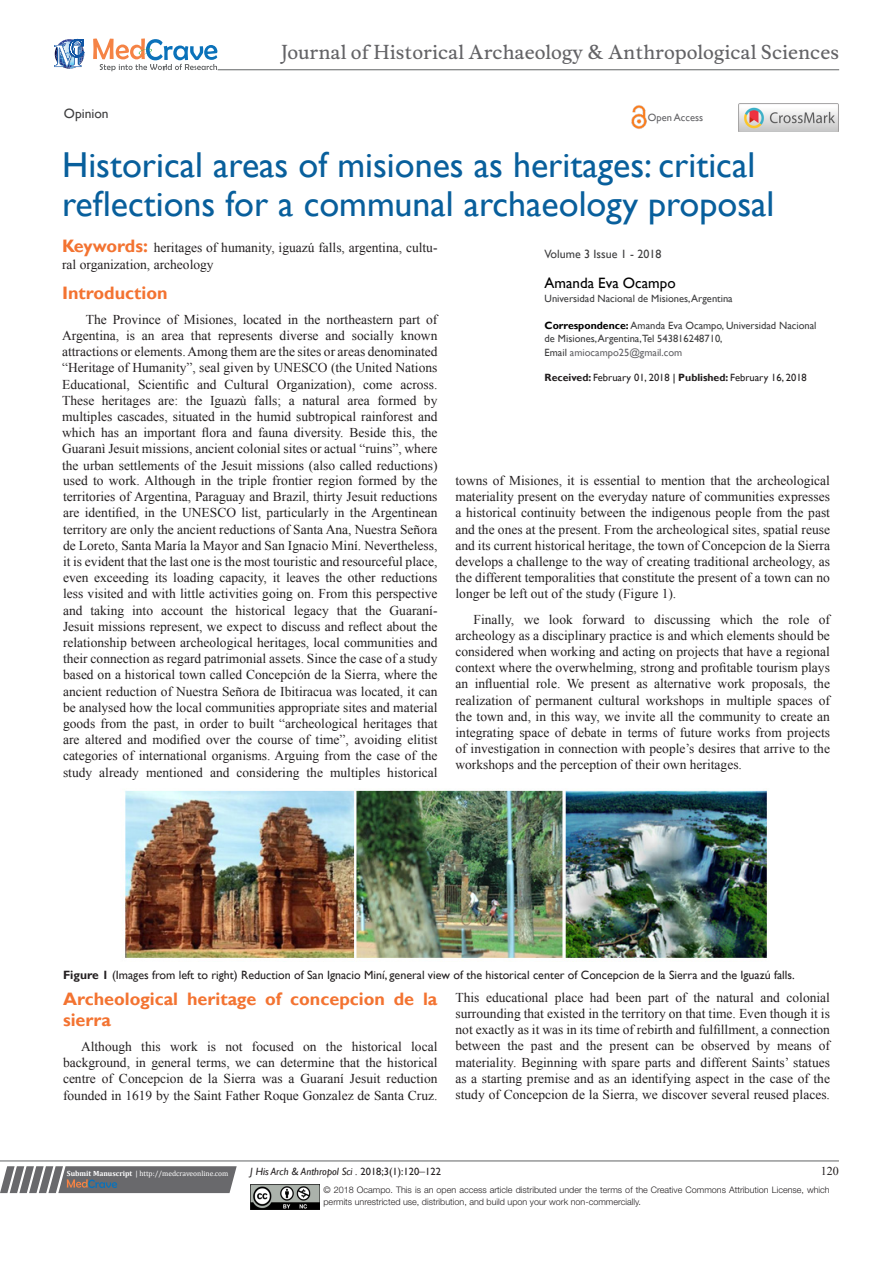
<style>
.page{position:relative;width:893px;height:1263px;background:#fff}
.page>*{position:absolute;margin:0;border:0;box-sizing:border-box;transform-origin:0 0}
.t1{font:36px/39px "Gill Sans";color:#085f9c}
.t2{font:18.6px "Musee";color:#636366}
.List_Paragraph{font:700 18px/21px "Gill Sans";color:#f37331}
.t3{font:15px "Gill Sans";color:#000}
.List_Paragraph-2{font:13.5px/16.2px "Times New Roman";color:#231f20;text-align:justify}
.t4{font:13.5px "Gill Sans";color:#3e3e3f}
.t5{font:12px "Gill Sans";color:#231f20}
.t6{font:12px "Gill Sans";color:#3e3e3f}
.t7{font:12px "Times New Roman";color:#231f20}
.t8{font:10.5px/13.5px "Gill Sans";color:#3e3e3f}
.t9{font:10.5px "Gill Sans";color:#231f20}
.t10{font:italic 10.5px "Gill Sans";color:#231f20}
.t11{font:10.5px "Gill Sans";color:#636366}
.t12{font:300 9px/12px "Helvetica Neue LT Std";color:#231f20}
.t13{font:7.5px "Cambria";color:#fff}
.s1{font-weight:700;color:#000}
.s2{color:#3e3e3f}
.s3{font-weight:700}
.s4{color:#000}
.s5{font-family:"Gill Sans";font-weight:700;font-size:18px;color:#f37331}
.s6{font-style:normal}
.s7{font-family:"Times New Roman";font-style:normal;font-size:12px}
</style>
<div class="page">
<svg style="left:0;top:1166px;width:237px;height:27px;background:#78787a"></svg>
<hr style="left:0;top:1161px;width:839px;height:1px;background:#626465">
<img style="left:250px;top:1185px;width:69px;height:24px">
<svg style="left:54px;top:39px;width:30px;height:30px"></svg>
<svg style="left:93px;top:38px;width:124px;height:33px"></svg>
<hr style="left:218px;top:70px;width:621px;height:1px;background:#626465">
<img style="left:631px;top:105px;width:16px;height:24px">
<img style="left:739px;top:104px;width:99px;height:28px">
<img style="left:125px;top:790px;width:642px;height:172px">
<p class="t2" style="left:281px;top:41px;width:559px">Journal of Historical Archaeology &amp; Anthropological Sciences</p>
<p class="t4" style="left:64px;top:105px;width:46px">Opinion</p>
<p class="t11" style="left:648px;top:112px;width:57px">Open Access</p>
<p class="t1" style="left:62px;top:146px;width:714px">Historical areas of misiones as heritages: critical reflections for a communal archaeology proposal</p>
<p class="t6" style="left:545px;top:247px;width:118px">Volume 3 Issue 1 - 2018</p>
<p class="t3" style="left:545px;top:274px;width:133px">Amanda Eva Ocampo</p>
<p class="t8" style="left:545px;top:292px;width:190px">Universidad Nacional de Misiones, Argentina</p>
<p class="t8" style="left:545px;top:319px;width:273px"><span class="s1">Correspondence:</span> Amanda Eva Ocampo, Universidad Nacional de Misiones, Argentina,Tel 543816248710,</p>
<p class="t11" style="left:545px;top:346px;width:139px"><span class="s2">Email</span> amiocampo25@gmail.com</p>
<p class="t9" style="left:545px;top:371px;width:264px"><span class="s3">Received:</span> February 01, 2018 <span class="s4">|</span> <span class="s3">Published:</span> February 16, 2018</p>
<p class="List_Paragraph-2" style="left:62px;top:239px;width:377px"><span class="s5">Keywords:</span> heritages of humanity, iguazú falls, argentina, cultu&shy;ral organization, archeology</p>
<p class="List_Paragraph" style="left:62px;top:282px;width:107px">Introduction</p>
<p class="List_Paragraph-2" style="left:62px;top:311px;width:377px;text-indent:24px">The Province of Misiones, located in the northeastern part of Argentina, is an area that represents diverse and socially known attractions or elements. Among them are the sites or areas denominated “Heritage of Humanity”, seal given by UNESCO (the United Nations Educational, Scientific and Cultural Organization), come across.<br>These heritages are: the Iguazù falls; a natural area formed by multiples cascades, situated in the humid subtropical rainforest and which has an important flora and fauna diversity. Beside this, the Guaranì Jesuit missions, ancient colonial sites or actual “ruins”, where the urban settlements of the Jesuit missions (also called reductions)</p>
<p class="List_Paragraph-2" style="left:63px;top:472px;width:376px">used to work. Although in the triple frontier region formed by the territories of Argentina, Paraguay and Brazil, thirty Jesuit reductions are identified, in the UNESCO list, particularly in the Argentinean territory are only the ancient reductions of Santa Ana, Nuestra Señora de Loreto, Santa María la Mayor and San Ignacio Miní. Nevertheless, it is evident that the last one is the most touristic and resourceful place, even exceeding its loading capacity, it leaves the other reductions less visited and with little activities going on. From this perspective and taking into account the historical legacy that the Guaraní-Jesuit missions represent, we expect to discuss and reflect about the relationship between archeological heritages, local communities and their connection as regard patrimonial assets. Since the case of a study based on a historical town called Concepción de la Sierra, where the ancient reduction of Nuestra Señora de Ibitiracua was located, it can be analysed how the local communities appropriate sites and material goods from the past, in order to built “archeological heritages that are altered and modified over the course of time”, avoiding elitist categories of international organisms. Arguing from the case of the study already mentioned and considering the multiples historical</p>
<p class="List_Paragraph-2" style="left:455px;top:472px;width:376px">towns of Misiones, it is essential to mention that the archeological materiality present on the everyday nature of communities expresses a historical continuity between the indigenous people from the past and the ones at the present. From the archeological sites, spatial reuse and its current historical heritage, the town of Concepcion de la Sierra develops a challenge to the way of creating traditional archeology, as the different temporalities that constitute the present of a town can no longer be left out of the study (Figure 1).</p>
<p class="List_Paragraph-2" style="left:455px;top:611px;width:376px;text-indent:18px">Finally, we look forward to discussing which the role of archeology as a disciplinary practice is and which elements should be considered when working and acting on projects that have a regional context where the overwhelming, strong and profitable tourism plays an influential role. We present as alternative work proposals, the realization of permanent cultural workshops in multiple spaces of the town and, in this way, we invite all the community to create an integrating space of debate in terms of future works from projects of investigation in connection with people’s desires that arrive to the workshops and the perception of their own heritages.</p>
<p class="t5" style="left:63px;top:968px;width:733px"><span class="s3">Figure 1</span> (Images from left to right) Reduction of San Ignacio Miní, general view of the historical center of Concepcion de la Sierra and the Iguazú falls.</p>
<p class="List_Paragraph" style="left:63px;top:989px;width:376px">Archeological heritage of concepcion de la sierra</p>
<p class="List_Paragraph-2" style="left:63px;top:1038px;width:376px;text-indent:18px">Although this work is not focused on the historical local background, in general terms, we can determine that the historical centre of Concepcion de la Sierra was a Guaraní Jesuit reduction founded in 1619 by the Saint Father Roque Gonzalez de Santa Cruz.</p>
<p class="List_Paragraph-2" style="left:455px;top:989px;width:376px">This educational place had been part of the natural and colonial surrounding that existed in the territory on that time. Even though it is not exactly as it was in its time of rebirth and fulfillment, a connection between the past and the present can be observed by means of materiality. Beginning with spare parts and different Saints’ statues as a starting premise and as an identifying aspect in the case of the study of Concepcion de la Sierra, we discover several reused places.</p>
<p class="t13" style="left:67px;top:1169px;width:163px"><span class="s3">Submit Manuscript</span> | http://medcraveonline.com</p>
<p class="t10" style="left:250px;top:1165px;width:192px">J His Arch &amp; Anthropol Sci . <span class="s6">2018;3(1):120</span><span class="s7">‒</span><span class="s6">122</span></p>
<p class="t7" style="left:821px;top:1163px;width:19px">120</p>
<p class="t12" style="left:323px;top:1183px;width:508px">© 2018 Ocampo. This is an open access article distributed under the terms of the Creative Commons Attribution License, which permits unrestricted use, distribution, and build upon your work non-commercially.</p>
</div>
